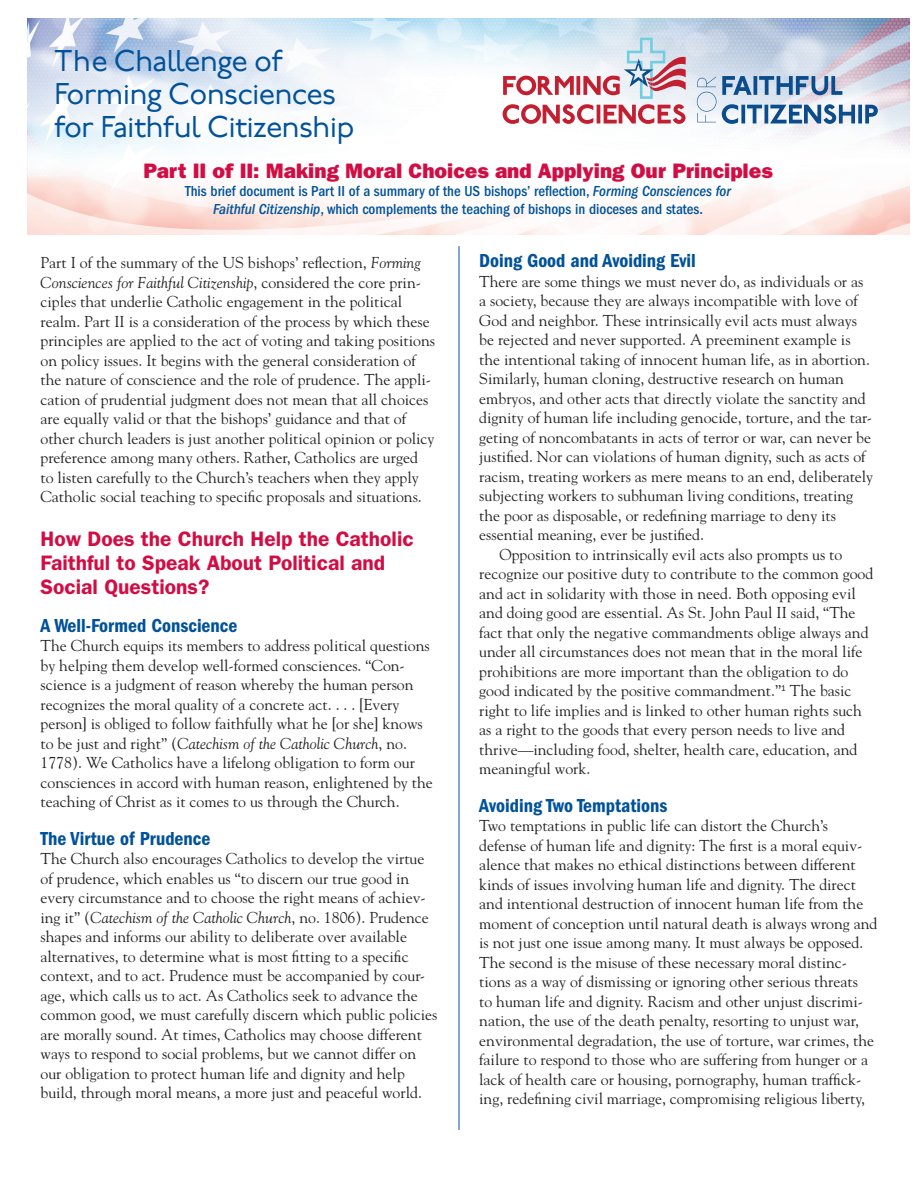
<style>
.page{position:relative;width:918px;height:1188px;background:#fff}
.page>*{position:absolute;margin:0;border:0;box-sizing:border-box;transform-origin:0 0}
.t1{font:30px/33px "P22 Underground";letter-spacing:-.025em;color:#01529a}
.t2{font:600 21px/24px "ITC Franklin Gothic Std";color:#d20d44}
.t3{font:21px "ITC Franklin Gothic Std Hvy";color:#d20d44}
.t4{font:19.5px "ITC Franklin Gothic Std Dm Cd";color:#01529a}
.t5{font:15.75px/19.5px "Goudy Std";color:#231f20}
.t6{font:500 condensed 15px/18px "ITC Franklin Gothic Std";color:#01529a;text-align:center}
.s1{font-style:italic}
</style>
<div class="page">
<img style="left:27px;top:18px;width:883px;height:216px">
<svg style="left:503px;top:38px;width:183px;height:86px"></svg>
<svg style="left:722px;top:76px;width:120px;height:19px;background:#7b9bbe"></svg>
<svg style="left:722px;top:104px;width:156px;height:20px"></svg>
<svg style="left:697px;top:77px;width:19px;height:45px"></svg>
<hr style="left:459px;top:246px;width:1px;height:884px;background:#01529a">
<h1 class="t1" style="left:54px;top:45px;width:302px">The Challenge of<br>Forming Consciences for Faithful Citizenship</h1>
<h2 class="t3" style="left:143px;top:159px;width:631px">Part II of II: Making Moral Choices and Applying Our Principles</h2>
<p class="t6" style="left:185px;top:182px;width:548px">This brief document is Part II of a summary of the US bishops’ reflection, <span class="s1">Forming Consciences for<br>Faithful Citizenship</span>, which complements the teaching of bishops in dioceses and states.</p>
<p class="t5" style="left:40px;top:253px;width:396px">Part I of the summary of the US bishops’ reflection, <span class="s1">Forming Consciences for Faithful Citizenship</span>, considered the core prin&shy;ciples that underlie Catholic engagement in the political realm. Part II is a consideration of the process by which these principles are applied to the act of voting and taking positions on policy issues. It begins with the general consideration of the nature of conscience and the role of prudence. The appli&shy;cation of prudential judgment does not mean that all choices are equally valid or that the bishops’ guidance and that of other church leaders is just another political opinion or policy preference among many others. Rather, Catholics are urged<br>to listen carefully to the Church’s teachers when they apply Catholic social teaching to specific proposals and situations.</p>
<h2 class="t2" style="left:40px;top:527px;width:375px">How Does the Church Help the Catholic<br>Faithful to Speak About Political and<br>Social Questions?</h2>
<p class="t4" style="left:40px;top:614px;width:199px">A Well-Formed Conscience</p>
<p class="t5" style="left:40px;top:636px;width:394px">The Church equips its members to address political questions by helping them develop well-formed consciences. “Con&shy;science is a judgment of reason whereby the human person recognizes the moral quality of a concrete act. . . . [Every person] is obliged to follow faithfully what he [or she] knows to be just and right” (<span class="s1">Catechism of the Catholic Church</span>, no.<br>1778). We Catholics have a lifelong obligation to form our consciences in accord with human reason, enlightened by the teaching of Christ as it comes to us through the Church.</p>
<p class="t4" style="left:40px;top:827px;width:172px">The Virtue of Prudence</p>
<p class="t5" style="left:40px;top:849px;width:398px">The Church also encourages Catholics to develop the virtue of prudence, which enables us “to discern our true good in every circumstance and to choose the right means of achiev&shy;ing it” (<span class="s1">Catechism of the Catholic Church</span>, no. 1806). Prudence shapes and informs our ability to deliberate over available alternatives, to determine what is most fitting to a specific context, and to act. Prudence must be accompanied by cour&shy;age, which calls us to act. As Catholics seek to advance the common good, we must carefully discern which public policies are morally sound. At times, Catholics may choose different ways to respond to social problems, but we cannot differ on our obligation to protect human life and dignity and help build, through moral means, a more just and peaceful world.</p>
<p class="t4" style="left:479px;top:250px;width:218px">Doing Good and Avoiding Evil</p>
<p class="t5" style="left:479px;top:271px;width:386px">There are some things we must never do, as individuals or as</p>
<p class="t5" style="left:479px;top:291px;width:380px">a society, because they are always incompatible with love of</p>
<p class="t5" style="left:479px;top:310px;width:379px">God and neighbor. These intrinsically evil acts must always</p>
<p class="t5" style="left:479px;top:330px;width:373px">be rejected and never supported. A preeminent example is</p>
<p class="t5" style="left:479px;top:349px;width:392px">the intentional taking of innocent human life, as in abortion.</p>
<p class="t5" style="left:479px;top:369px;width:366px">Similarly, human cloning, destructive research on human</p>
<p class="t5" style="left:479px;top:388px;width:388px">embryos, and other acts that directly violate the sanctity and</p>
<p class="t5" style="left:479px;top:408px;width:394px">dignity of human life including genocide, torture, and the tar-</p>
<p class="t5" style="left:479px;top:427px;width:393px">geting of noncombatants in acts of terror or war, can never be</p>
<p class="t5" style="left:479px;top:447px;width:388px">justified. Nor can violations of human dignity, such as acts of</p>
<p class="t5" style="left:479px;top:466px;width:396px">racism, treating workers as mere means to an end, deliberately</p>
<p class="t5" style="left:479px;top:486px;width:376px">subjecting workers to subhuman living conditions, treating</p>
<p class="t5" style="left:479px;top:505px;width:358px">the poor as disposable, or redefining marriage to deny its</p>
<p class="t5" style="left:479px;top:525px;width:226px">essential meaning, ever be justified.</p>
<p class="t5" style="left:500px;top:544px;width:344px">Opposition to intrinsically evil acts also prompts us to</p>
<p class="t5" style="left:479px;top:564px;width:396px">recognize our positive duty to contribute to the common good</p>
<p class="t5" style="left:479px;top:583px;width:378px">and act in solidarity with those in need. Both opposing evil</p>
<p class="t5" style="left:479px;top:603px;width:378px">and doing good are essential. As St. John Paul II said, “The</p>
<p class="t5" style="left:479px;top:622px;width:391px">fact that only the negative commandments oblige always and</p>
<p class="t5" style="left:479px;top:642px;width:385px">under all circumstances does not mean that in the moral life</p>
<p class="t5" style="left:479px;top:661px;width:371px">prohibitions are more important than the obligation to do</p>
<p class="t5" style="left:479px;top:681px;width:374px">good indicated by the positive commandment.”<sup>1</sup> The basic</p>
<p class="t5" style="left:479px;top:700px;width:384px">right to life implies and is linked to other human rights such</p>
<p class="t5" style="left:479px;top:720px;width:367px">as a right to the goods that every person needs to live and</p>
<p class="t5" style="left:479px;top:739px;width:380px">thrive—including food, shelter, health care, education, and</p>
<p class="t5" style="left:479px;top:759px;width:113px">meaningful work.</p>
<p class="t4" style="left:479px;top:794px;width:190px">Avoiding Two Temptations</p>
<p class="t5" style="left:479px;top:816px;width:400px">Two temptations in public life can distort the Church’s defense of human life and dignity: The first is a moral equiv&shy;alence that makes no ethical distinctions between different kinds of issues involving human life and dignity. The direct and intentional destruction of innocent human life from the moment of conception until natural death is always wrong and is not just one issue among many. It must always be opposed.<br>The second is the misuse of these necessary moral distinc&shy;tions as a way of dismissing or ignoring other serious threats<br>to human life and dignity. Racism and other unjust discrimi&shy;nation, the use of the death penalty, resorting to unjust war, environmental degradation, the use of torture, war crimes, the failure to respond to those who are suffering from hunger or a lack of health care or housing, pornography, human traffick&shy;ing, redefining civil marriage, compromising religious liberty,</p>
</div>
